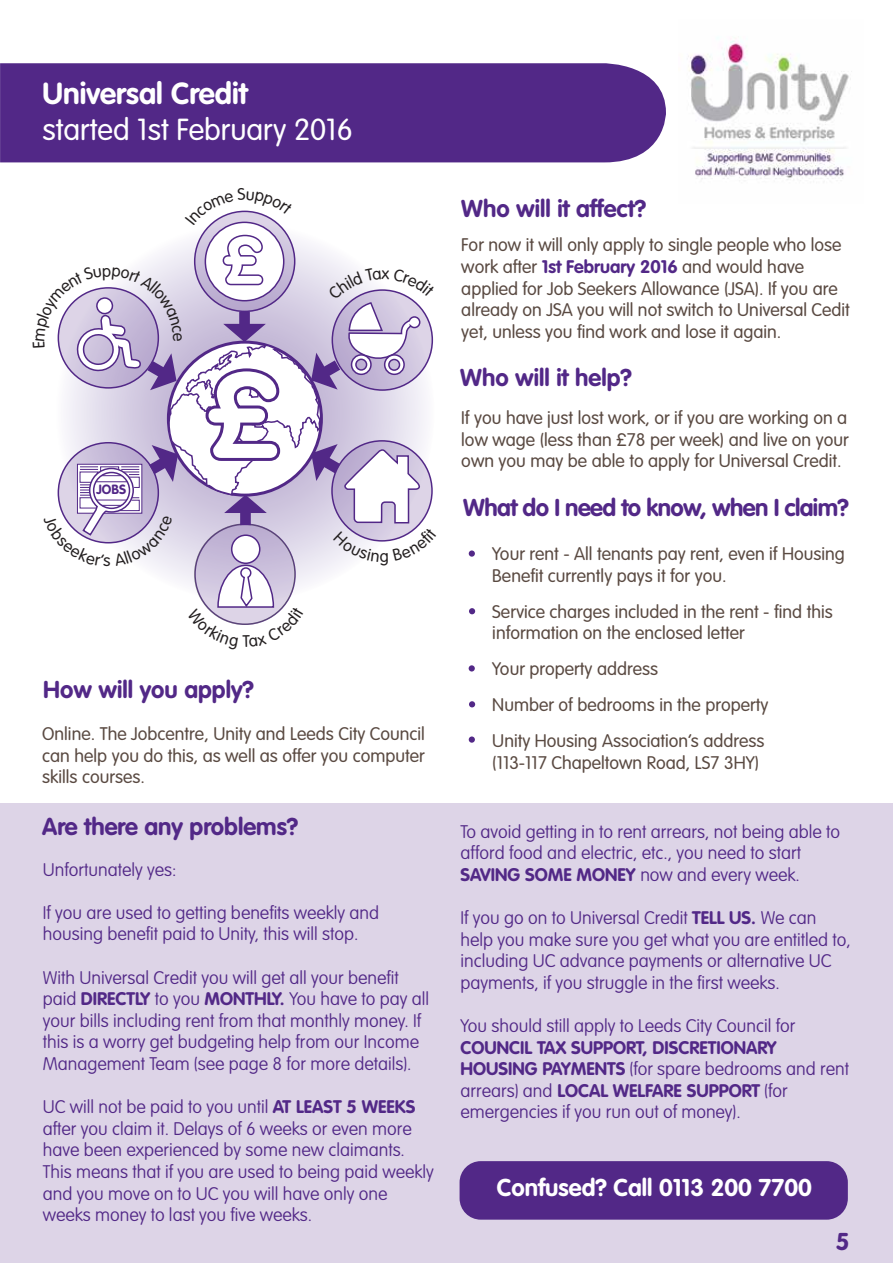
<style>
.page{position:relative;width:893px;height:1263px;background:#fff}
.page>*{position:absolute;margin:0;border:0;box-sizing:border-box;transform-origin:0 0}
.t1{font:700 123.6px "VAG Rounded Std";color:#fff}
.t2{font:300 30px "VAG Rounded Std";color:#fff}
.t3{font:700 30px "VAG Rounded Std";color:#fff}
.t4{font:700 24px "VAG Rounded Std";color:#522887}
.t5{font:700 24px "VAG Rounded Std";letter-spacing:-.025em;color:#522887}
.t6{font:700 24px "VAG Rounded Std";color:#fff}
.t7{font:100 18px/21.6px "VAG Rounded Std";color:#522887}
.t8{font:300 18px/21.6px "VAG Rounded Std";color:#5a4a42}
.t9{font:700 13.2px "VAG Rounded Std";color:#522887}
.s1{font-weight:700}
.s2{font-weight:700;color:#522887}
</style>
<div class="page">
<div style="left:0;top:803px;width:893px;height:460px;background:#ddd4e7"></div>
<img style="left:688px;top:41px;width:164px;height:139px">
<div style="left:0;top:63px;width:666px;height:99px;background:#522887"></div>
<svg style="left:195px;top:212px;width:100px;height:100px"></svg>
<div style="left:205px;top:222px;width:79px;height:79px;background:#fff;border-radius:50%"></div>
<div style="left:469px;top:550px;width:6px;height:7px;background:#522887;border-radius:50%"></div>
<svg style="left:469px;top:608px;width:6px;height:6px"></svg>
<svg style="left:469px;top:665px;width:6px;height:6px"></svg>
<svg style="left:469px;top:701px;width:6px;height:6px"></svg>
<div style="left:469px;top:736px;width:6px;height:7px;background:#522887;border-radius:50%"></div>
<div style="left:460px;top:1161px;width:388px;height:59px;background:#522887;border-radius:21px"></div>
<svg style="left:209px;top:210px;width:71px;height:15px"></svg>
<svg style="left:57px;top:234px;width:377px;height:391px"></svg>
<h2 class="t3" style="left:42px;top:76px;width:207px">Universal Credit</h2>
<h2 class="t2" style="left:42px;top:113px;width:312px">started 1st February 2016</h2>
<p class="t9" style="left:97px;top:482px;width:31px">JOBS</p>
<h1 class="t1" style="left:205px;top:343px;width:77px">£</h1>
<h3 class="t4" style="left:43px;top:675px;width:212px">How will you apply?</h3>
<p class="t8" style="left:42px;top:723px;width:384px;text-align:justify">Online. The Jobcentre, Unity and Leeds City Council can help you do this, as well as offer you computer skills courses.</p>
<h3 class="t4" style="left:42px;top:813px;width:258px">Are there any problems?</h3>
<p class="t7" style="left:43px;top:859px;width:135px">Unfortunately yes:</p>
<p class="t7" style="left:43px;top:902px;width:338px">If you are used to getting benefits weekly and housing benefit paid to Unity, this will stop.</p>
<p class="t7" style="left:43px;top:967px;width:388px">With Universal Credit you will get all your benefit paid <span class="s1">DIRECTLY</span> to you <span class="s1">MONTHLY.</span> You have to pay all your bills including rent from that monthly money. If this is a worry get budgeting help from our Income Management Team (see page 8 for more details).</p>
<p class="t7" style="left:43px;top:1096px;width:393px">UC will not be paid to you until <span class="s1">AT LEAST 5 WEEKS </span>after you claim it. Delays of 6 weeks or even more have been experienced by some new claimants.<br>This means that if you are used to being paid weekly and you move on to UC you will have only one weeks money to last you five weeks.</p>
<h3 class="t4" style="left:461px;top:194px;width:187px">Who will it affect?</h3>
<p class="t8" style="left:461px;top:235px;width:390px">For now it will only apply to single people who lose work after <span class="s2">1st February 2016</span> and would have applied for Job Seekers Allowance (JSA). If you are already on JSA you will not switch to Universal Cedit yet, unless you find work and lose it again.</p>
<h3 class="t4" style="left:460px;top:363px;width:173px">Who will it help?</h3>
<p class="t8" style="left:461px;top:407px;width:389px;text-align:justify">If you have just lost work, or if you are working on a low wage (less than £78 per week) and live on your own you may be able to apply for Universal Credit.</p>
<h3 class="t5" style="left:463px;top:493px;width:387px">What do I need to know, when I claim?</h3>
<p class="t8" style="left:492px;top:543px;width:354px">Your rent - All tenants pay rent, even if Housing<br>Benefit currently pays it for you.</p>
<p class="t8" style="left:492px;top:601px;width:342px">Service charges included in the rent - find this information on the enclosed letter</p>
<p class="t8" style="left:492px;top:651px;width:278px;line-height:36px">Your property address<br>Number of bedrooms in the property<br>Unity Housing Association’s address</p>
<p class="t8" style="left:492px;top:752px;width:268px">(113-117 Chapeltown Road, LS7 3HY)</p>
<p class="t7" style="left:461px;top:821px;width:381px">To avoid getting in to rent arrears, not being able to afford food and electric, etc., you need to start<br><span class="s1">SAVING SOME MONEY</span> now and every week.</p>
<p class="t7" style="left:461px;top:907px;width:392px">If you go on to Universal Credit <span class="s1">TELL US.</span> We can help you make sure you get what you are entitled to, including UC advance payments or alternative UC payments, if you struggle in the first weeks.</p>
<p class="t7" style="left:461px;top:1015px;width:336px">You should still apply to Leeds City Council for</p>
<p class="t7" style="left:461px;top:1037px;width:390px"><span class="s1">COUNCIL TAX SUPPORT, DISCRETIONARY HOUSING PAYMENTS</span> (for spare bedrooms and rent arrears) and <span class="s1">LOCAL WELFARE SUPPORT</span> (for emergencies if you run out of money).</p>
<h3 class="t6" style="left:497px;top:1173px;width:317px">Confused? Call 0113 200 7700</h3>
<h3 class="t4" style="left:836px;top:1227px;width:15px">5</h3>
</div>
